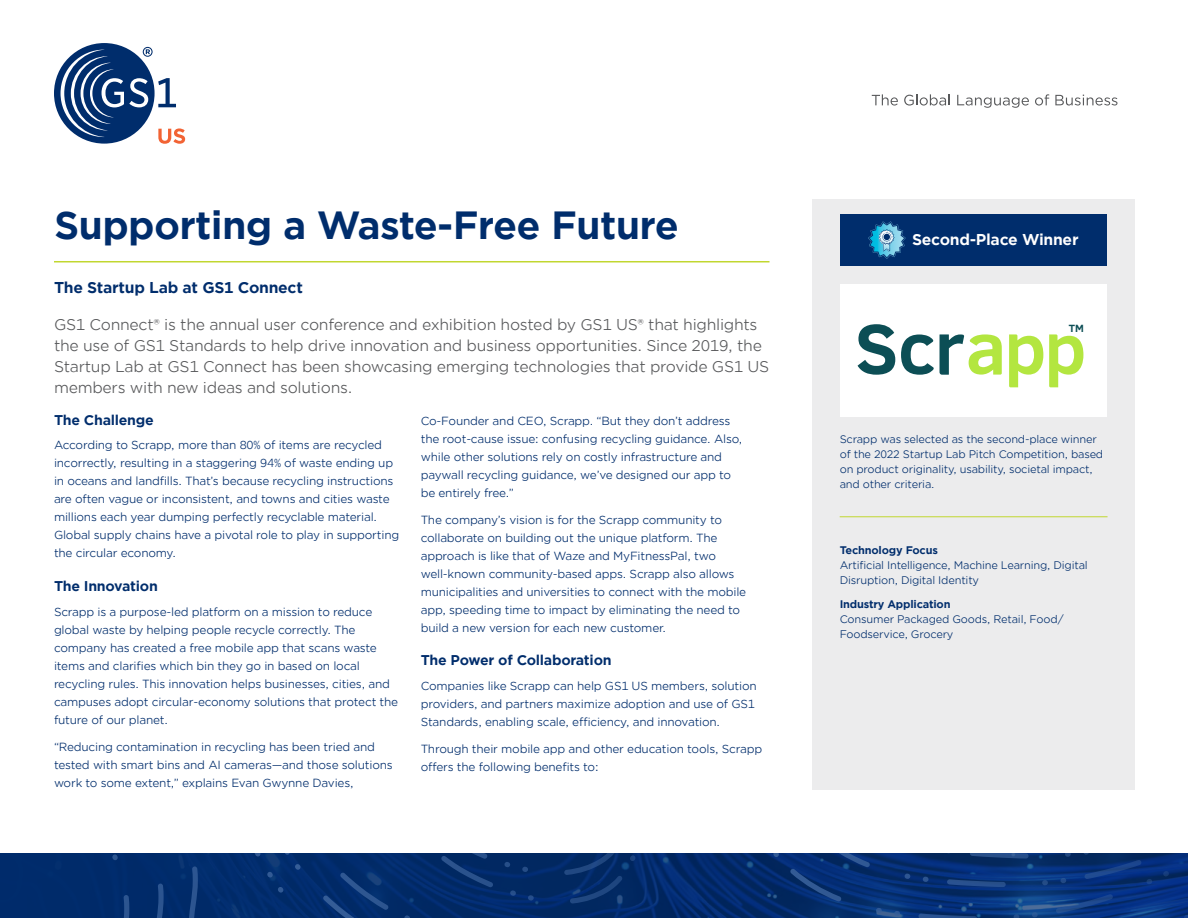
<style>
.page{position:relative;width:1188px;height:918px;background:#fff}
.page>*{position:absolute;margin:0;border:0;box-sizing:border-box;transform-origin:0 0}
.t1{font:700 37.5px "Gotham Office";letter-spacing:-.02em;color:#002d6c}
.t2{font:15px/21px "Gotham Office";letter-spacing:-.02em;color:#58595b}
.t3{font:700 15px "Gotham Office";letter-spacing:-.02em;color:#002d6c}
.t4{font:700 15px "Gotham Office";letter-spacing:-.02em;color:#fff}
.t5{font:700 13.5px "Gotham Office";letter-spacing:-.02em;color:#002d6c}
.t6{font:11.25px/18px "Gotham Office";letter-spacing:-.02em;color:#002d6c}
.t7{font:700 10.8px "Clear Sans";color:#0c4e55}
.t8{font:10.5px/15px "Gotham Office";letter-spacing:-.02em;color:#002d6c}
.t9{font:700 10.5px "Gotham Office";letter-spacing:-.02em;color:#002d6c}
</style>
<div class="page">
<div style="left:54px;top:43px;width:101px;height:101px;background:#002d6c;border-radius:50%"></div>
<svg style="left:61px;top:47px;width:124px;height:97px"></svg>
<svg style="left:872px;top:94px;width:26px;height:12px"></svg>
<svg style="left:904px;top:94px;width:46px;height:12px"></svg>
<svg style="left:957px;top:95px;width:72px;height:13px"></svg>
<svg style="left:1035px;top:94px;width:14px;height:12px"></svg>
<svg style="left:1055px;top:95px;width:62px;height:11px"></svg>
<hr style="left:54px;top:261px;width:716px;height:1px;background:#c1d72f">
<div style="left:812px;top:200px;width:323px;height:590px;background:#ececed"></div>
<div style="left:841px;top:214px;width:266px;height:52px;background:#002d6c"></div>
<svg style="left:868px;top:222px;width:38px;height:37px"></svg>
<hr style="left:840px;top:516px;width:268px;height:1px;background:#c1d72f">
<div style="left:840px;top:285px;width:267px;height:132px;background:#fff"></div>
<svg style="left:1049px;top:334px;width:34px;height:53px"></svg>
<svg style="left:858px;top:324px;width:37px;height:51px"></svg>
<svg style="left:901px;top:335px;width:33px;height:40px"></svg>
<svg style="left:1009px;top:334px;width:34px;height:53px"></svg>
<svg style="left:940px;top:334px;width:62px;height:41px"></svg>
<svg style="left:0;top:853px;width:1188px;height:65px;background:#052e70"></svg>
<h1 class="t1" style="left:54px;top:199px;width:627px">Supporting a Waste-Free Future</h1>
<h2 class="t3" style="left:54px;top:278px;width:250px">The Startup Lab at GS1 Connect</h2>
<p class="t2" style="left:54px;top:314px;width:717px">GS1 Connect® is the annual user conference and exhibition hosted by GS1 US® that highlights the use of GS1 Standards to help drive innovation and business opportunities. Since 2019, the Startup Lab at GS1 Connect has been showcasing emerging technologies that provide GS1 US members with new ideas and solutions.</p>
<p class="t5" style="left:54px;top:410px;width:101px">The Challenge</p>
<p class="t6" style="left:54px;top:436px;width:347px">According to Scrapp, more than 80% of items are recycled incorrectly, resulting in a staggering 94% of waste ending up in oceans and landfills. That’s because recycling instructions are often vague or inconsistent, and towns and cities waste millions each year dumping perfectly recyclable material.<br>Global supply chains have a pivotal role to play in supporting the circular economy.</p>
<p class="t5" style="left:54px;top:577px;width:105px">The Innovation</p>
<p class="t6" style="left:54px;top:603px;width:346px">Scrapp is a purpose-led platform on a mission to reduce global waste by helping people recycle correctly. The company has created a free mobile app that scans waste items and clarifies which bin they go in based on local recycling rules. This innovation helps businesses, cities, and campuses adopt circular-economy solutions that protect the future of our planet.</p>
<p class="t6" style="left:54px;top:738px;width:340px">“Reducing contamination in recycling has been tried and tested with smart bins and AI cameras—and those solutions work to some extent,” explains Evan Gwynne Davies,</p>
<p class="t6" style="left:421px;top:411px;width:323px">Co-Founder and CEO, Scrapp. “But they don’t address the root-cause issue: confusing recycling guidance. Also, while other solutions rely on costly infrastructure and paywall recycling guidance, we’ve designed our app to be entirely free.”</p>
<p class="t6" style="left:421px;top:510px;width:327px">The company’s vision is for the Scrapp community to collaborate on building out the unique platform. The approach is like that of Waze and MyFitnessPal, two well-known community-based apps. Scrapp also allows municipalities and universities to connect with the mobile app, speeding time to impact by eliminating the need to build a new version for each new customer.</p>
<p class="t5" style="left:421px;top:651px;width:192px">The Power of Collaboration</p>
<p class="t6" style="left:421px;top:677px;width:337px">Companies like Scrapp can help GS1 US members, solution providers, and partners maximize adoption and use of GS1<br>Standards, enabling scale, efficiency, and innovation.</p>
<p class="t6" style="left:421px;top:740px;width:343px">Through their mobile app and other education tools, Scrapp offers the following benefits to:</p>
<h2 class="t4" style="left:912px;top:229px;width:168px">Second-Place Winner</h2>
<p class="t7" style="left:1069px;top:320px;width:17px">TM</p>
<p class="t8" style="left:840px;top:431px;width:265px">Scrapp was selected as the second-place winner of the 2022 Startup Lab Pitch Competition, based on product originality, usability, societal impact, and other criteria.</p>
<p class="t9" style="left:840px;top:543px;width:100px">Technology Focus</p>
<p class="t8" style="left:840px;top:558px;width:250px">Artificial Intelligence, Machine Learning, Digital<br>Disruption, Digital Identity</p>
<p class="t9" style="left:840px;top:597px;width:112px">Industry Application</p>
<p class="t8" style="left:840px;top:612px;width:226px">Consumer Packaged Goods, Retail, Food/<br>Foodservice, Grocery</p>
</div>
